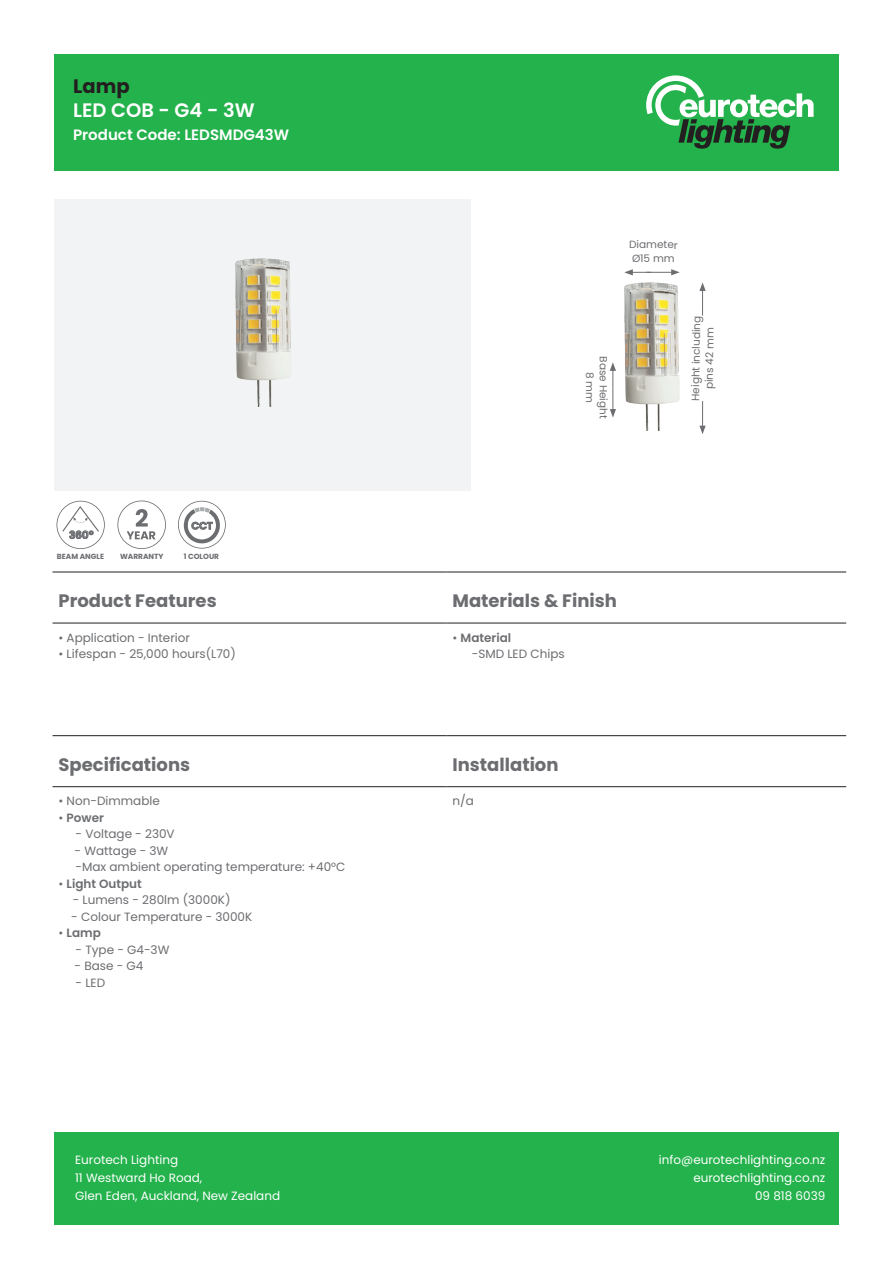
<style>
.page{position:relative;width:893px;height:1263px;background:#fff}
.page>*{position:absolute;margin:0;border:0;box-sizing:border-box;transform-origin:0 0}
.t1{font:600 19.5px "Poppins";color:#fff}
.t2{font:700 19.5px "Poppins";color:#231f20}
.t3{font:700 18px "Poppins";color:#6c6d70}
.t4{font:600 15px "Poppins";color:#fff}
.t5{font:12px/16.5px "Poppins";color:#6c6d70}
.t6{font:12px/18px "Poppins";color:#fff}
.t7{font:600 12px "Poppins";color:#6c6d70}
.Measurements{font:10.5px/13.5px "Poppins";color:#6c6d70;text-align:center}
.t8{font:600 10.35px "Poppins";color:#6c6d70}
.t9{font:600 10.2px "Poppins";color:#6c6d70}
.Icon_Labels{font:700 7.5px "Poppins";color:#6c6d70}
.s1{font-weight:600}
.s2{font-weight:400}
</style>
<div class="page">
<div style="left:54px;top:54px;width:785px;height:116px;background:#23b24b"></div>
<div style="left:54px;top:1132px;width:785px;height:93px;background:#23b24b"></div>
<svg style="left:646px;top:75px;width:168px;height:74px"></svg>
<div style="left:54px;top:199px;width:417px;height:292px;background:#f2f3f4"></div>
<svg style="left:624px;top:269px;width:56px;height:6px"></svg>
<svg style="left:57px;top:501px;width:48px;height:48px"></svg>
<svg style="left:117px;top:501px;width:49px;height:48px"></svg>
<svg style="left:699px;top:401px;width:7px;height:33px"></svg>
<svg style="left:610px;top:362px;width:6px;height:56px"></svg>
<svg style="left:699px;top:282px;width:7px;height:34px"></svg>
<hr style="left:53px;top:572px;width:393px;height:1px;background:#231f20">
<hr style="left:446px;top:572px;width:400px;height:1px;background:#231f20">
<hr style="left:53px;top:623px;width:393px;height:1px;background:#231f20">
<hr style="left:446px;top:623px;width:400px;height:1px;background:#231f20">
<hr style="left:53px;top:735px;width:393px;height:1px;background:#231f20">
<hr style="left:446px;top:735px;width:400px;height:1px;background:#231f20">
<hr style="left:53px;top:786px;width:393px;height:1px;background:#231f20">
<hr style="left:446px;top:786px;width:400px;height:1px;background:#231f20">
<svg style="left:178px;top:501px;width:48px;height:48px"></svg>
<img style="left:236px;top:259px;width:55px;height:147px">
<img style="left:624px;top:282px;width:56px;height:148px">
<p class="t2" style="left:73px;top:74px;width:58px">Lamp</p>
<p class="t1" style="left:73px;top:99px;width:183px">LED COB - G4 - 3W</p>
<p class="t4" style="left:73px;top:126px;width:218px">Product Code: LEDSMDG43W</p>
<p class="Measurements" style="left:610px;top:356px;width:64px;rotate:90deg">Base Height</p>
<p class="Measurements" style="left:597px;top:372px;width:33px;rotate:90deg">8 mm</p>
<p class="Measurements" style="left:629px;top:238px;width:50px;rotate:1deg">Diameter</p>
<p class="Measurements" style="left:632px;top:251px;width:44px;rotate:1deg">Ø15 mm</p>
<p class="Measurements" style="left:689px;top:401px;width:87px;rotate:-89deg">Height including pins 42 mm</p>
<p class="t9" style="left:191px;top:520px;width:23px">CCT</p>
<p class="t8" style="left:69px;top:529px;width:21px">360</p>
<p class="Icon_Labels" style="left:57px;top:552px;width:49px">BEAM ANGLE</p>
<p class="Icon_Labels" style="left:120px;top:552px;width:45px">WARRANTY</p>
<p class="Icon_Labels" style="left:184px;top:552px;width:37px">1 COLOUR</p>
<p class="t3" style="left:59px;top:590px;width:160px">Product Features</p>
<p class="t3" style="left:452px;top:590px;width:166px">Materials &amp; Finish</p>
<p class="t5" style="left:59px;top:629px;width:133px">• Application - Interior</p>
<p class="t5" style="left:59px;top:646px;width:179px">• Lifespan - 25,000 hours(L70)</p>
<p class="t5" style="left:472px;top:629px;width:94px;text-indent:-19px">• <span class="s1">Material<br></span>-SMD LED Chips</p>
<p class="t3" style="left:59px;top:754px;width:133px">Specifications</p>
<p class="t3" style="left:452px;top:754px;width:108px">Installation</p>
<p class="t5" style="left:59px;top:793px;width:103px">• Non-Dimmable</p>
<p class="t7" style="left:59px;top:811px;width:47px"><span class="s2">•</span> Power</p>
<p class="t5" style="left:76px;top:826px;width:101px">- Voltage - 230V</p>
<p class="t5" style="left:75px;top:842px;width:95px">- Wattage - 3W</p>
<p class="t5" style="left:76px;top:859px;width:271px">-Max ambient operating temperature: +40°C</p>
<p class="t7" style="left:59px;top:877px;width:85px"><span class="s2">•</span> Light Output</p>
<p class="t5" style="left:73px;top:892px;width:159px">- Lumens - 280lm (3000K)</p>
<p class="t5" style="left:71px;top:908px;width:183px">- Colour Temperature - 3000K</p>
<p class="t7" style="left:59px;top:926px;width:44px"><span class="s2">•</span> Lamp</p>
<p class="t5" style="left:76px;top:941px;width:95px">- Type - G4-3W</p>
<p class="t5" style="left:75px;top:958px;width:70px">- Base - G4</p>
<p class="t5" style="left:76px;top:974px;width:31px">- LED</p>
<p class="t5" style="left:452px;top:793px;width:23px">n/a</p>
<p class="t6" style="left:75px;top:1151px;width:207px">Eurotech Lighting<br>11 Westward Ho Road,<br>Glen Eden, Auckland, New Zealand</p>
<p class="t6" style="left:659px;top:1151px;width:168px;text-align:right">info@eurotechlighting.co.nz eurotechlighting.co.nz<br>09 818 6039</p>
</div>
